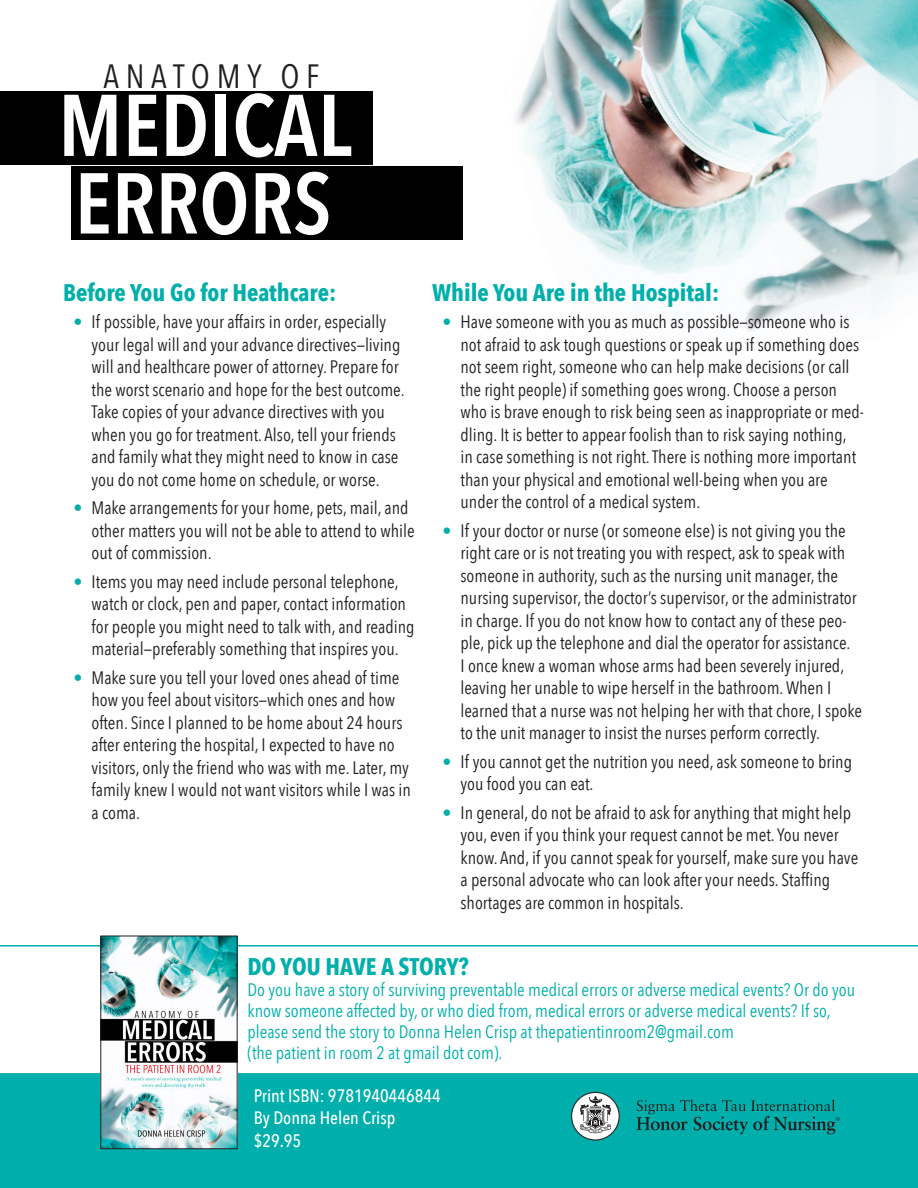
<style>
.page{position:relative;width:918px;height:1188px;background:#fff}
.page>*{position:absolute;margin:0;border:0;box-sizing:border-box;transform-origin:0 0}
.t1{font:600 86.4px "Avenir Next Condensed";color:#fff}
.t2{font:600 85.2px "Avenir Next Condensed";color:#fff}
.t3{font:33.6px "Avenir Next Condensed";letter-spacing:.2em;color:#231f20}
.Heading_2{font:700 24px "Avenir Next Condensed";color:#00afab}
.t4{font:18px/22.5px "Avenir Next Condensed";color:#231f20}
.GT_General_Text{font:18px/21px "Avenir Next Condensed";color:#00afab}
.Heading_2-2{font:500 18px/22.5px "Avenir Next Condensed";color:#fff}
.s1{color:#00afab}
</style>
<div class="page">
<img style="left:515px;top:0;width:403px;height:331px">
<div style="left:71px;top:166px;width:392px;height:74px;background:#000"></div>
<div style="left:0;top:91px;width:373px;height:74px;background:#000"></div>
<div style="left:0;top:1069px;width:918px;height:119px;background:#00afab"></div>
<svg style="left:0;top:945px;width:918px;height:129px"></svg>
<img style="left:102px;top:938px;width:134px;height:209px">
<div style="left:100px;top:936px;width:138px;height:213px;border:1px solid #231f20"></div>
<svg style="left:572px;top:1092px;width:47px;height:48px"></svg>
<div style="left:571px;top:1092px;width:49px;height:49px;border:1px solid #2f3233;border-radius:50%"></div>
<svg style="left:578px;top:1096px;width:35px;height:37px"></svg>
<svg style="left:637px;top:1099px;width:203px;height:35px"></svg>
<p class="t3" style="left:103px;top:47px;width:218px">ANATOMY OF</p>
<p class="t1" style="left:58px;top:51px;width:295px">MEDICAL</p>
<p class="t2" style="left:75px;top:130px;width:258px">ERRORS</p>
<p class="Heading_2" style="left:63px;top:278px;width:275px">Before You Go for Heathcare:</p>
<p class="t4" style="left:92px;top:310px;width:315px;text-indent:-18px"><span class="s1">•</span> If possible, have your affairs in order, especially your legal will and your advance directives—living will and healthcare power of attorney. Prepare for the worst scenario and hope for the best outcome.<br>Take copies of your advance directives with you when you go for treatment. Also, tell your friends and family what they might need to know in case you do not come home on schedule, or worse.</p>
<p class="t4" style="left:92px;top:496px;width:325px;text-indent:-18px"><span class="s1">•</span> Make arrangements for your home, pets, mail, and other matters you will not be able to attend to while out of commission.</p>
<p class="t4" style="left:92px;top:569px;width:325px;text-indent:-18px"><span class="s1">•</span> Items you may need include personal telephone, watch or clock, pen and paper, contact information for people you might need to talk with, and reading material—preferably something that inspires you.</p>
<p class="t4" style="left:92px;top:665px;width:321px;text-indent:-18px"><span class="s1">•</span> Make sure you tell your loved ones ahead of time how you feel about visitors—which ones and how often. Since I planned to be home about 24 hours after entering the hospital, I expected to have no visitors, only the friend who was with me. Later, my family knew I would not want visitors while I was in a coma.</p>
<p class="Heading_2" style="left:432px;top:278px;width:289px">While You Are in the Hospital:</p>
<p class="t4" style="left:460px;top:310px;width:405px;text-indent:-18px"><span class="s1">•</span> Have someone with you as much as possible—someone who is not afraid to ask tough questions or speak up if something does not seem right, someone who can help make decisions (or call the right people) if something goes wrong. Choose a person who is brave enough to risk being seen as inappropriate or med&shy;dling. It is better to appear foolish than to risk saying nothing,<br>in case something is not right. There is nothing more important than your physical and emotional well-being when you are under the control of a medical system.</p>
<p class="t4" style="left:460px;top:518px;width:403px;text-indent:-18px"><span class="s1">•</span> If your doctor or nurse (or someone else) is not giving you the right care or is not treating you with respect, ask to speak with someone in authority, such as the nursing unit manager, the nursing supervisor, the doctor’s supervisor, or the administrator in charge. If you do not know how to contact any of these peo&shy;ple, pick up the telephone and dial the operator for assistance.<br>I once knew a woman whose arms had been severely injured, leaving her unable to wipe herself in the bathroom. When I learned that a nurse was not helping her with that chore, I spoke to the unit manager to insist the nurses perform correctly.</p>
<p class="t4" style="left:460px;top:749px;width:393px;text-indent:-18px"><span class="s1">•</span> If you cannot get the nutrition you need, ask someone to bring you food you can eat.</p>
<p class="t4" style="left:460px;top:800px;width:399px;text-indent:-18px"><span class="s1">•</span> In general, do not be afraid to ask for anything that might help you, even if you think your request cannot be met. You never know. And, if you cannot speak for yourself, make sure you have a personal advocate who can look after your needs. Staffing shortages are common in hospitals.</p>
<p class="Heading_2" style="left:248px;top:952px;width:223px">DO YOU HAVE A STORY?</p>
<p class="GT_General_Text" style="left:248px;top:978px;width:609px">Do you have a story of surviving preventable medical errors or adverse medical events? Or do you know someone affected by, or who died from, medical errors or adverse medical events? If so, please send the story to Donna Helen Crisp at thepatientinroom2@gmail.com<br>(the patient in room 2 at gmail dot com).</p>
<p class="Heading_2-2" style="left:254px;top:1084px;width:188px">Print ISBN: 9781940446844<br>By Donna Helen Crisp $29.95</p>
</div>
